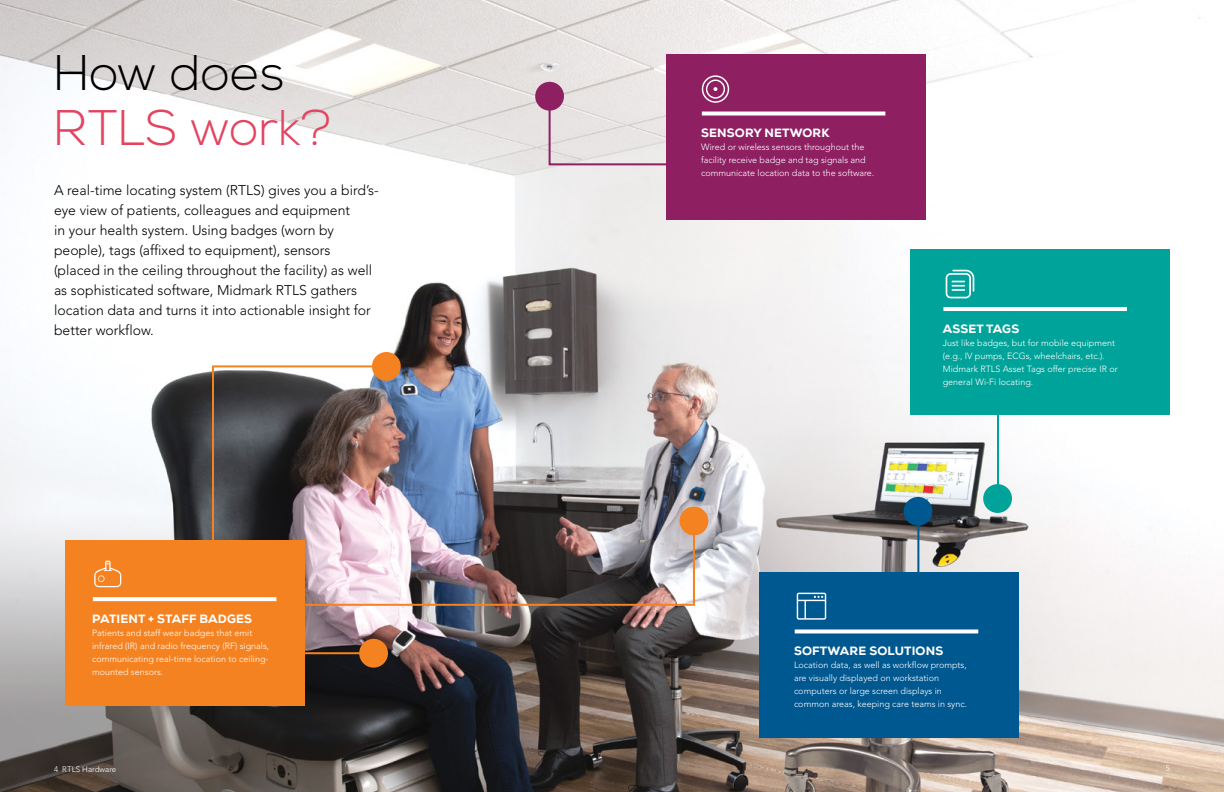
<style>
.page{position:relative;width:1224px;height:792px;background:#fff}
.page>*{position:absolute;margin:0;border:0;box-sizing:border-box;transform-origin:0 0}
.t1{font:300 50px "Nexa";color:#e34461}
.t2{font:300 50px "Nexa";color:#000}
.t3{font:300 14px/20px "Avenir";color:#000}
.t4{font:800 12px "Nexa";letter-spacing:.015em;color:#fff}
.t5{font:300 9px/13px "Avenir";color:#fff}
.t6{font:300 8px "Avenir";letter-spacing:-.005em;color:#fff}
</style>
<div class="page">
<img style="left:0;top:0;width:1224px;height:792px">
<div style="left:372px;top:352px;width:29px;height:29px;background:#f58220;border-radius:50%"></div>
<svg style="left:211px;top:364px;width:178px;height:176px;background:#6c5f5d"></svg>
<div style="left:983px;top:484px;width:29px;height:29px;background:#00a39a;border-radius:50%"></div>
<hr style="left:997px;top:279px;width:2px;height:220px;background:#00a39a">
<div style="left:910px;top:249px;width:260px;height:166px;background:#00a39a"></div>
<hr style="left:943px;top:307px;width:184px;height:4px;background:#fff">
<div style="left:904px;top:497px;width:28px;height:29px;background:#005890;border-radius:50%"></div>
<div style="left:759px;top:572px;width:260px;height:166px;background:#005890"></div>
<hr style="left:917px;top:510px;width:2px;height:114px;background:#005890">
<svg style="left:795px;top:629px;width:183px;height:4px"></svg>
<div style="left:359px;top:639px;width:29px;height:29px;background:#f58220;border-radius:50%"></div>
<hr style="left:259px;top:652px;width:115px;height:2px;background:#f58220">
<div style="left:680px;top:507px;width:28px;height:28px;background:#f58220;border-radius:50%"></div>
<img style="left:282px;top:519px;width:414px;height:88px">
<div style="left:535px;top:82px;width:29px;height:29px;background:#8e2062;border-radius:50%"></div>
<div style="left:65px;top:540px;width:240px;height:166px;background:#f58220"></div>
<svg style="left:93px;top:597px;width:183px;height:4px"></svg>
<svg style="left:94px;top:561px;width:27px;height:26px"></svg>
<svg style="left:797px;top:593px;width:29px;height:27px"></svg>
<svg style="left:946px;top:270px;width:28px;height:28px"></svg>
<div style="left:666px;top:54px;width:260px;height:166px;background:#8e2062"></div>
<svg style="left:764px;top:112px;width:121px;height:4px"></svg>
<div style="left:702px;top:75px;width:27px;height:28px;border:1px solid #fff;border-radius:50%"></div>
<div style="left:706px;top:79px;width:19px;height:20px;border:1px solid #fff;border-radius:50%"></div>
<svg style="left:548px;top:87px;width:216px;height:79px"></svg>
<h1 class="t2" style="left:54px;top:44px;width:232px">How does</h1>
<h1 class="t1" style="left:54px;top:99px;width:281px">RTLS work?</h1>
<p class="t3" style="left:54px;top:180px;width:326px">A real-time locating system (RTLS) gives you a bird’s&shy;eye view of patients, colleagues and equipment<br>in your health system. Using badges (worn by people), tags (affixed to equipment), sensors (placed in the ceiling throughout the facility) as well as sophisticated software, Midmark RTLS gathers location data and turns it into actionable insight for better workflow.</p>
<h3 class="t4" style="left:92px;top:611px;width:161px">PATIENT + STAFF BADGES</h3>
<p class="t5" style="left:92px;top:626px;width:179px">Patients and staff wear badges that emit infrared (IR) and radio frequency (RF) signals, communicating real-time location to ceiling&shy;mounted sensors.</p>
<p class="t6" style="left:54px;top:764px;width:64px">4 RTLS Hardware</p>
<h3 class="t4" style="left:701px;top:125px;width:130px">SENSORY NETWORK</h3>
<p class="t5" style="left:701px;top:140px;width:175px">Wired or wireless sensors throughout the facility receive badge and tag signals and communicate location data to the software.</p>
<h3 class="t4" style="left:943px;top:321px;width:78px">ASSET TAGS</h3>
<p class="t5" style="left:943px;top:336px;width:176px">Just like badges, but for mobile equipment (e.g., IV pumps, ECGs, wheelchairs, etc.).<br>Midmark RTLS Asset Tags offer precise IR or general Wi-Fi locating.</p>
<h3 class="t4" style="left:794px;top:643px;width:151px">SOFTWARE SOLUTIONS</h3>
<p class="t5" style="left:794px;top:658px;width:175px">Location data, as well as workflow prompts, are visually displayed on workstation computers or large screen displays in common areas, keeping care teams in sync.</p>
<p class="t6" style="left:1166px;top:764px;width:6px">5</p>
</div>
